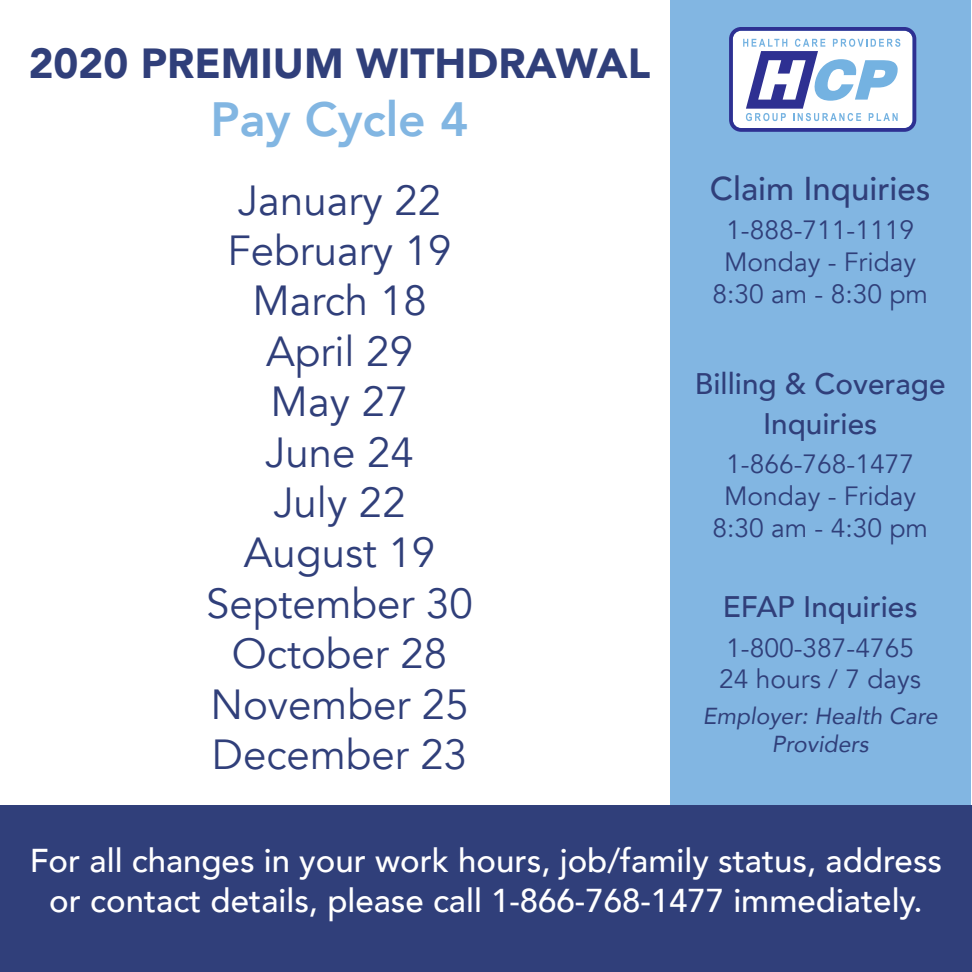
<style>
.page{position:relative;width:972px;height:972px;background:#fff}
.page>*{position:absolute;margin:0;border:0;box-sizing:border-box;transform-origin:0 0}
.t1{font:800 48px "Avenir";color:#82b6e2}
.t2{font:42px "Avenir";color:#303f7a}
.t3{font:900 42px "Avenir";color:#303f7a}
.t4{font:500 33px/39.6px "Avenir";color:#fff;text-align:center}
.t5{font:500 33px "Avenir";color:#303f7a}
.t6{font:500 29.7px/39.6px "Avenir";color:#303f7a;text-align:center}
.t7{font:26.4px "Avenir";color:#303f7a}
.t8{font:italic 23.1px/27.6px "Avenir";color:#303f7a;text-align:center}
</style>
<div class="page">
<div style="left:670px;top:0;width:300px;height:970px;background:#82b6e2"></div>
<svg style="left:729px;top:27px;width:187px;height:105px;background:#bcc6e2"></svg>
<div style="left:0;top:806px;width:972px;height:166px;background:#303f7a"></div>
<p class="t3" style="left:29px;top:27px;width:623px">2020 PREMIUM WITHDRAWAL</p>
<p class="t1" style="left:211px;top:82px;width:259px">Pay Cycle 4</p>
<p class="t2" style="left:238px;top:175px;width:205px">January 22</p>
<p class="t2" style="left:228px;top:226px;width:226px">February 19</p>
<p class="t2" style="left:252px;top:276px;width:176px">March 18</p>
<p class="t2" style="left:266px;top:326px;width:148px">April 29</p>
<p class="t2" style="left:271px;top:377px;width:139px">May 27</p>
<p class="t2" style="left:265px;top:427px;width:150px">June 24</p>
<p class="t2" style="left:273px;top:478px;width:134px">July 22</p>
<p class="t2" style="left:244px;top:528px;width:193px">August 19</p>
<p class="t2" style="left:206px;top:578px;width:268px">September 30</p>
<p class="t2" style="left:232px;top:629px;width:217px">October 28</p>
<p class="t2" style="left:210px;top:679px;width:260px">November 25</p>
<p class="t2" style="left:212px;top:730px;width:257px">December 23</p>
<p class="t5" style="left:710px;top:160px;width:222px">Claim Inquiries</p>
<p class="t7" style="left:726px;top:214px;width:189px">1-888-711-1119</p>
<p class="t7" style="left:724px;top:246px;width:194px">Monday - Friday</p>
<p class="t7" style="left:712px;top:278px;width:217px">8:30 am - 8:30 pm</p>
<p class="t6" style="left:695px;top:363px;width:252px">Billing &amp; Coverage<br>Inquiries</p>
<p class="t7" style="left:726px;top:449px;width:189px">1-866-768-1477</p>
<p class="t7" style="left:724px;top:480px;width:194px">Monday - Friday</p>
<p class="t7" style="left:712px;top:512px;width:217px">8:30 am - 4:30 pm</p>
<p class="t6" style="left:723px;top:585px;width:196px">EFAP Inquiries</p>
<p class="t7" style="left:726px;top:632px;width:189px">1-800-387-4765</p>
<p class="t7" style="left:719px;top:664px;width:203px">24 hours / 7 days</p>
<p class="t8" style="left:703px;top:702px;width:237px">Employer: Health Care<br>Providers</p>
<p class="t4" style="left:30px;top:839px;width:914px">For all changes in your work hours, job/family status, address or contact details, please call 1-866-768-1477 immediately.</p>
</div>
